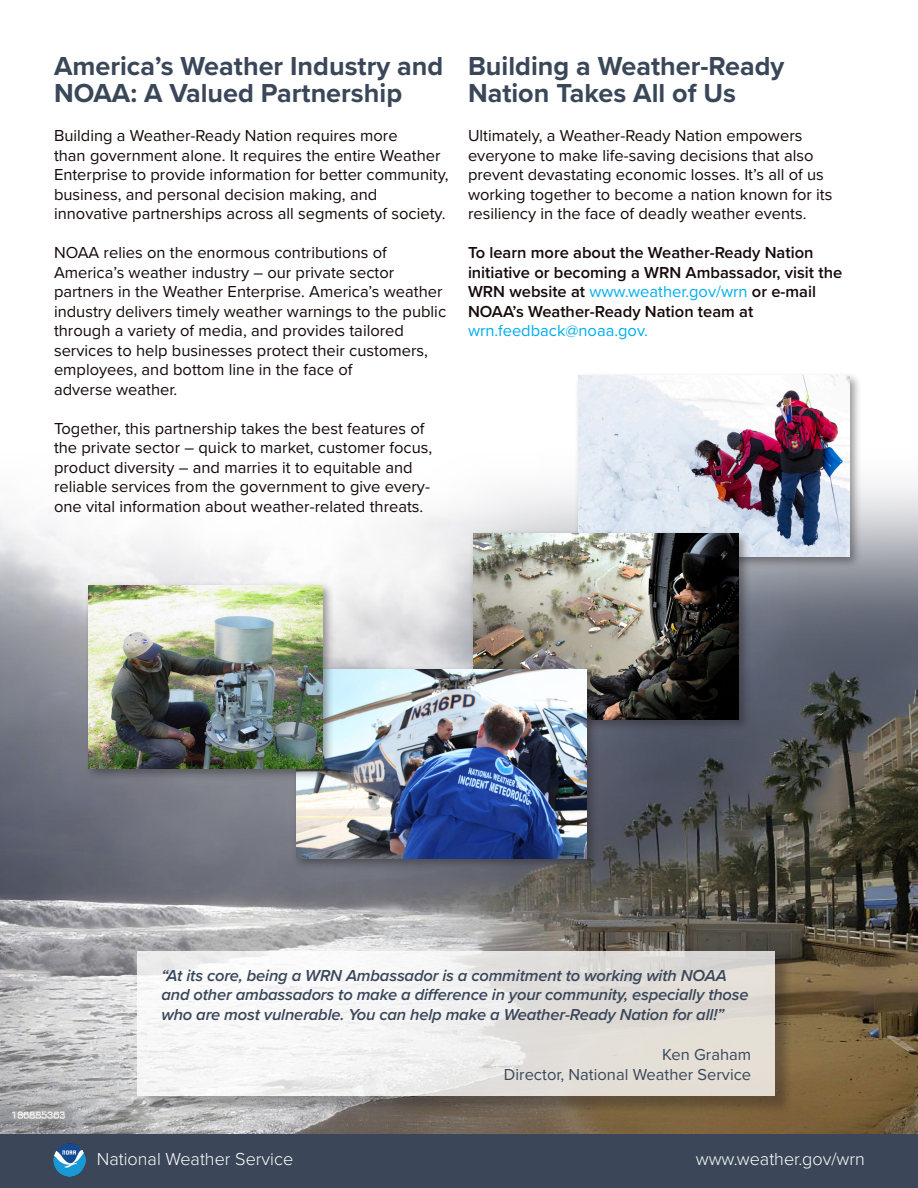
<style>
.page{position:relative;width:918px;height:1188px;background:#fff}
.page>*{position:absolute;margin:0;border:0;box-sizing:border-box;transform-origin:0 0}
.t1{font:700 27px/27px "Proxima Nova";color:#3a4759}
.t2{font:300 18px "Proxima Nova";color:#fff}
.t3{font:16.5px/19.5px "Proxima Nova";color:#150909}
.t4{font:italic 600 16.5px/19.8px "Proxima Nova";letter-spacing:-.01em;color:#3a4759}
.t5{font:600 16.5px/19.5px "Proxima Nova";color:#150909}
.t6{font:16.5px "Proxima Nova";color:#3a4759}
.t7{font:16.5px "Proxima Nova";color:#00aeef}
.s1{font-weight:400;color:#00aeef}
</style>
<div class="page">
<img style="left:0;top:483px;width:918px;height:651px">
<div style="left:140px;top:954px;width:654px;height:160px;background:#231f20;opacity:.45"></div>
<svg style="left:137px;top:951px;width:638px;height:144px"></svg>
<div style="left:575px;top:372px;width:287px;height:197px;background:#231f20;opacity:.45"></div>
<img style="left:578px;top:376px;width:272px;height:181px">
<div style="left:470px;top:530px;width:281px;height:203px;background:#231f20;opacity:.45"></div>
<img style="left:473px;top:533px;width:266px;height:187px">
<div style="left:292px;top:666px;width:308px;height:205px;background:#231f20;opacity:.45"></div>
<img style="left:296px;top:669px;width:291px;height:189px">
<div style="left:84px;top:581px;width:251px;height:200px;background:#231f20;opacity:.45"></div>
<img style="left:88px;top:585px;width:234px;height:184px">
<div style="left:0;top:1134px;width:918px;height:54px;background:#3b4759"></div>
<img style="left:53px;top:1144px;width:33px;height:32px">
<p class="t1" style="left:54px;top:52px;width:391px">America’s Weather Industry and<br>NOAA: A Valued Partnership</p>
<p class="t3" style="left:54px;top:125px;width:345px">Building a Weather-Ready Nation requires more</p>
<p class="t3" style="left:54px;top:145px;width:388px">than government alone. It requires the entire Weather</p>
<p class="t3" style="left:54px;top:164px;width:396px">Enterprise to provide information for better community,</p>
<p class="t3" style="left:54px;top:184px;width:393px">business, and personal decision making, and innovative partnerships across all segments of society.</p>
<p class="t3" style="left:54px;top:242px;width:334px">NOAA relies on the enormous contributions of</p>
<p class="t3" style="left:54px;top:262px;width:394px">America’s weather industry – our private sector partners in the Weather Enterprise. America’s weather industry delivers timely weather warnings to the public through a variety of media, and provides tailored services to help businesses protect their customers, employees, and bottom line in the face of<br>adverse weather.</p>
<p class="t3" style="left:54px;top:418px;width:372px">Together, this partnership takes the best features of</p>
<p class="t3" style="left:54px;top:437px;width:380px">the private sector – quick to market, customer focus,</p>
<p class="t3" style="left:54px;top:457px;width:360px">product diversity – and marries it to equitable and</p>
<p class="t3" style="left:54px;top:476px;width:377px">reliable services from the government to give every&shy;one vital information about weather-related threats.</p>
<p class="t1" style="left:468px;top:52px;width:318px">Building a Weather-Ready</p>
<p class="t1" style="left:468px;top:79px;width:270px">Nation Takes All of Us</p>
<p class="t3" style="left:468px;top:125px;width:336px">Ultimately, a Weather-Ready Nation empowers</p>
<p class="t3" style="left:468px;top:145px;width:347px">everyone to make life-saving decisions that also</p>
<p class="t3" style="left:468px;top:164px;width:366px">prevent devastating economic losses. It’s all of us working together to become a nation known for its resiliency in the face of deadly weather events.</p>
<p class="t5" style="left:468px;top:243px;width:347px">To learn more about the Weather-Ready Nation</p>
<p class="t5" style="left:468px;top:262px;width:376px">initiative or becoming a WRN Ambassador, visit the<br>WRN website at <span class="s1">www.weather.gov/wrn</span> or e-mail</p>
<p class="t5" style="left:468px;top:301px;width:287px">NOAA’s Weather-Ready Nation team at</p>
<p class="t7" style="left:468px;top:319px;width:181px">wrn.feedback@noaa.gov.</p>
<p class="t4" style="left:161px;top:965px;width:589px">“At its core, being a WRN Ambassador is a commitment to working with NOAA and other ambassadors to make a difference in your community, especially those who are most vulnerable. You can help make a Weather-Ready Nation for all!”</p>
<p class="t6" style="left:662px;top:1042px;width:91px">Ken Graham</p>
<p class="t6" style="left:504px;top:1062px;width:249px">Director, National Weather Service</p>
<p class="t2" style="left:97px;top:1146px;width:198px">National Weather Service</p>
<p class="t2" style="left:696px;top:1146px;width:171px">www.weather.gov/wrn</p>
</div>
